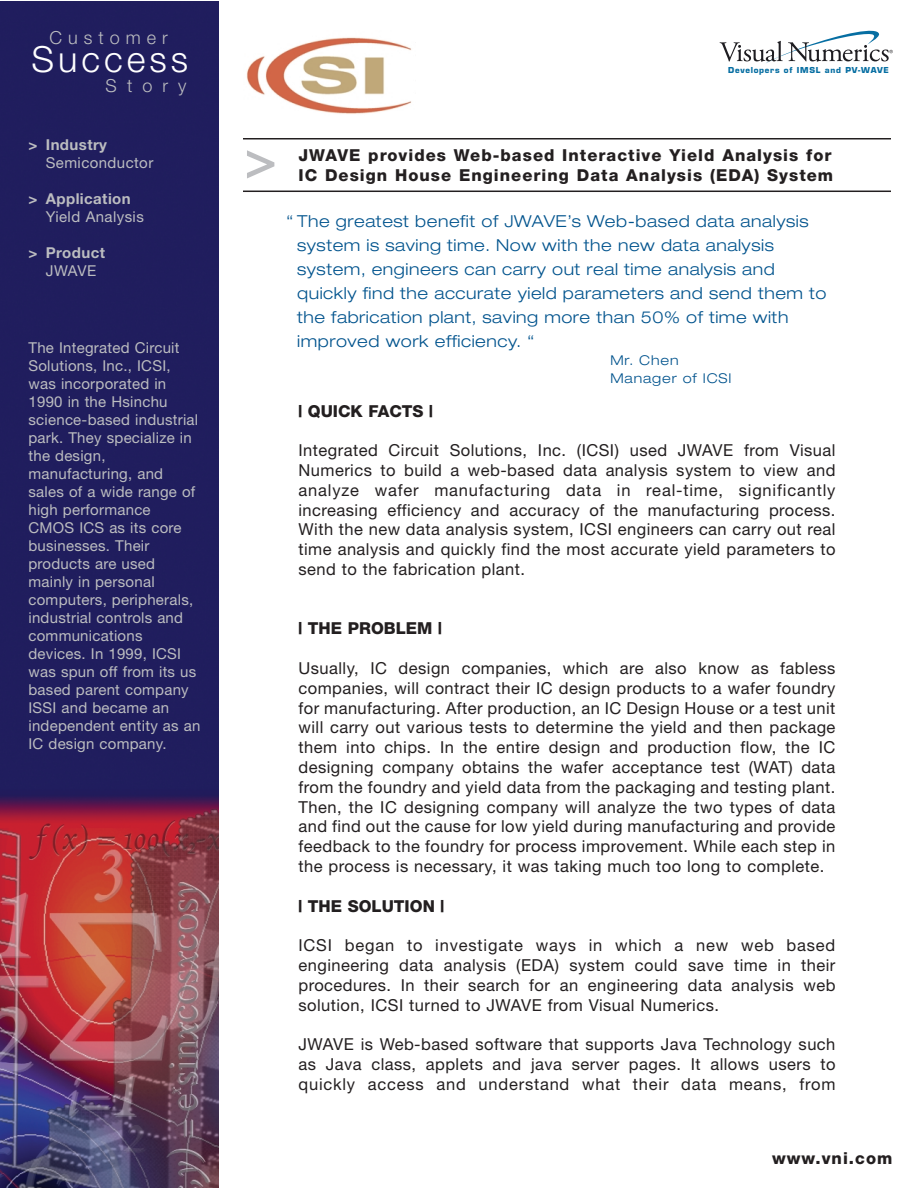
<style>
.page{position:relative;width:918px;height:1188px;background:#fff}
.page>*{position:absolute;margin:0;border:0;box-sizing:border-box;transform-origin:0 0}
.t1{font:500 54px "Helvetica Neue";color:#bcbdc0}
.t2{font:300 36px "Helvetica Neue";letter-spacing:.11em;color:#fff}
.t3{font:300 18px "Helvetica Neue";letter-spacing:.335em;color:#bcbdc0}
.t4{font:16.5px/19.8px "Helvetica Neue";letter-spacing:.03em;color:#231f20;text-align:justify}
.t5{font:300 expanded 16.5px/24px "Helvetica Neue";letter-spacing:.035em;color:#00538d}
.t6{font:800 16.5px "Helvetica Neue";letter-spacing:.065em;color:#231f20}
.t7{font:800 16.5px "Helvetica Neue";color:#231f20}
.t8{font:15px/18px "Helvetica Neue";letter-spacing:.015em;color:#bcbdc0}
.t9{font:700 15px "Helvetica Neue";letter-spacing:.03em;color:#bcbdc0}
.t10{font:300 expanded 13.5px/18px "Helvetica Neue";letter-spacing:.065em;color:#00538d}
.t11{font:700 7.95px "Eurostile";letter-spacing:.09em;color:#066ea2}
</style>
<div class="page">
<img style="left:0;top:2px;width:219px;height:1186px">
<svg style="left:720px;top:31px;width:173px;height:32px"></svg>
<hr style="left:243px;top:138px;width:648px;height:2px;background:#231f20">
<hr style="left:243px;top:191px;width:648px;height:1px;background:#231f20">
<img style="left:246px;top:37px;width:166px;height:77px">
<p class="t3" style="left:49px;top:31px;width:120px">Customer</p>
<h2 class="t2" style="left:31px;top:46px;width:158px">Success</h2>
<p class="t3" style="left:106px;top:79px;width:82px">Story</p>
<p class="t9" style="left:28px;top:139px;width:80px">&gt; Industry</p>
<p class="t8" style="left:46px;top:155px;width:109px">Semiconductor</p>
<p class="t9" style="left:28px;top:193px;width:104px">&gt; Application</p>
<p class="t8" style="left:46px;top:209px;width:100px">Yield Analysis</p>
<p class="t9" style="left:28px;top:247px;width:78px">&gt; Product</p>
<p class="t8" style="left:46px;top:263px;width:52px">JWAVE</p>
<p class="t8" style="left:28px;top:340px;width:174px">The Integrated Circuit<br>Solutions, Inc., ICSI, was incorporated in<br>1990 in the Hsinchu science-based industrial park. They specialize in the design, manufacturing, and sales of a wide range of high performance<br>CMOS ICS as its core businesses. Their products are used mainly in personal computers, peripherals, industrial controls and communications devices. In 1999, ICSI was spun off from its us based parent company<br>ISSI and became an independent entity as an<br>IC design company.</p>
<p class="t11" style="left:728px;top:67px;width:162px">Developers of IMSL and PV-WAVE</p>
<h1 class="t1" style="left:244px;top:139px;width:34px">&gt;</h1>
<p class="t6" style="left:298px;top:150px;width:534px">JWAVE provides Web-based Interactive Yield Analysis for</p>
<p class="t6" style="left:298px;top:169px;width:536px">IC Design House Engineering Data Analysis (EDA) System</p>
<p class="t5" style="left:297px;top:211px;width:531px;text-indent:-11px">“ The greatest benefit of JWAVE’s Web-based data analysis system is saving time. Now with the new data analysis system, engineers can carry out real time analysis and quickly find the accurate yield parameters and send them to the fabrication plant, saving more than 50% of time with improved work efficiency. “</p>
<p class="t10" style="left:610px;top:353px;width:123px">Mr. Chen<br>Manager of ICSI</p>
<p class="t7" style="left:298px;top:405px;width:136px">| QUICK FACTS |</p>
<p class="t4" style="left:298px;top:442px;width:538px">Integrated Circuit Solutions, Inc. (ICSI) used JWAVE from Visual Numerics to build a web-based data analysis system to view and analyze wafer manufacturing data in real-time, significantly increasing efficiency and accuracy of the manufacturing process.<br>With the new data analysis system, ICSI engineers can carry out real time analysis and quickly find the most accurate yield parameters to send to the fabrication plant.</p>
<p class="t7" style="left:298px;top:623px;width:145px">| THE PROBLEM |</p>
<p class="t4" style="left:298px;top:660px;width:539px">Usually, IC design companies, which are also know as fabless companies, will contract their IC design products to a wafer foundry for manufacturing. After production, an IC Design House or a test unit will carry out various tests to determine the yield and then package them into chips. In the entire design and production flow, the IC designing company obtains the wafer acceptance test (WAT) data from the foundry and yield data from the packaging and testing plant.<br>Then, the IC designing company will analyze the two types of data and find out the cause for low yield during manufacturing and provide feedback to the foundry for process improvement. While each step in the process is necessary, it was taking much too long to complete.</p>
<p class="t7" style="left:298px;top:900px;width:147px">| THE SOLUTION |</p>
<p class="t4" style="left:298px;top:937px;width:539px">ICSI began to investigate ways in which a new web based engineering data analysis (EDA) system could save time in their procedures. In their search for an engineering data analysis web solution, ICSI turned to JWAVE from Visual Numerics.</p>
<p class="t4" style="left:298px;top:1036px;width:538px">JWAVE is Web-based software that supports Java Technology such as Java class, applets and java server pages. It allows users to quickly access and understand what their data means, from</p>
<p class="t6" style="left:772px;top:1152px;width:122px">www.vni.com</p>
</div>
